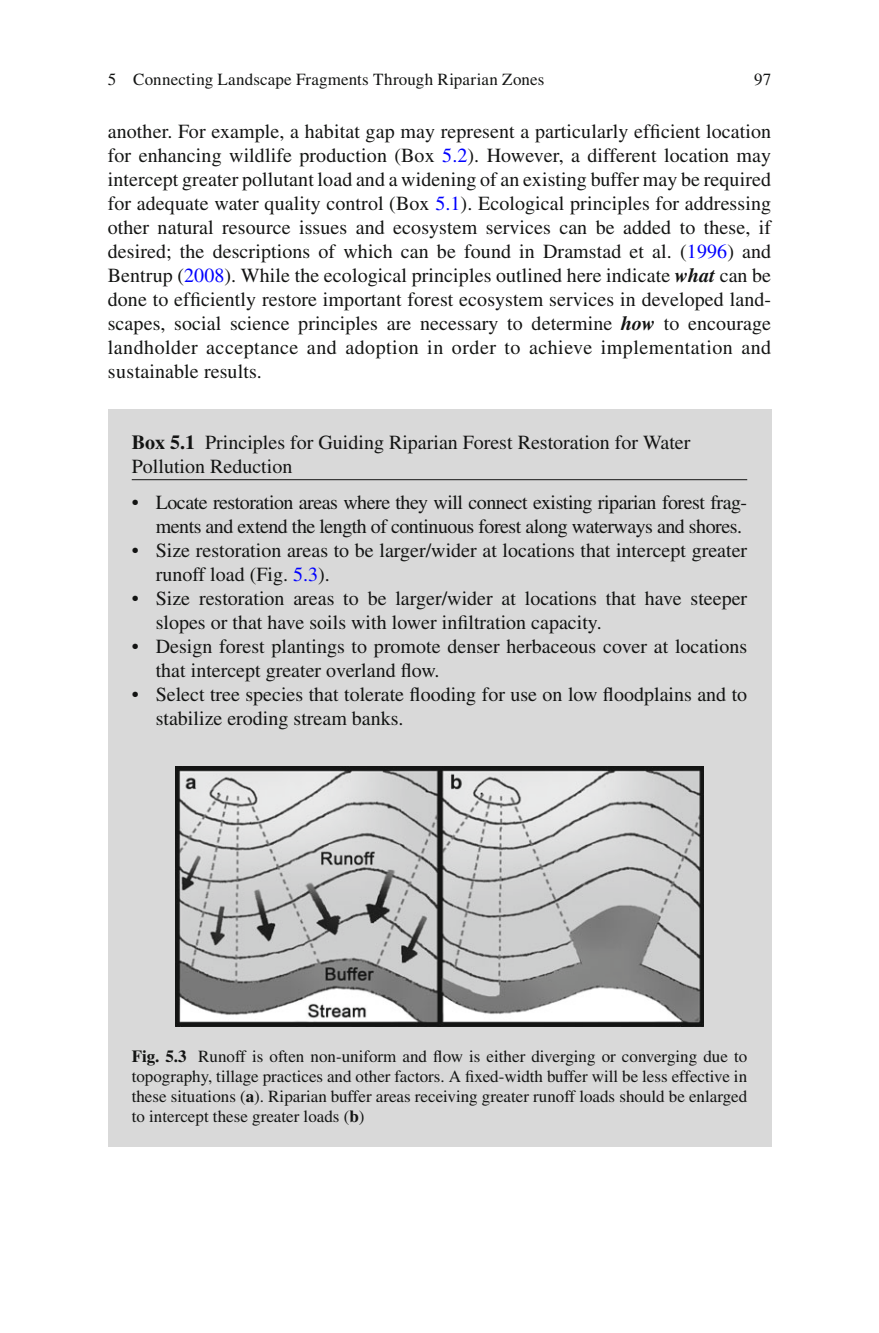
<style>
.page{position:relative;width:879px;height:1333px;background:#fff}
.page>*{position:absolute;margin:0;border:0;box-sizing:border-box;transform-origin:0 0}
.t1{font:20px/24px "Times";color:#131413}
.t2{font:20px/24px "Times";letter-spacing:-.025em;color:#131413;text-align:right}
.t3{font:17px/20px "Times";color:#131413;text-align:justify}
.s1{color:#00f}
.s2{font-weight:700;font-style:italic}
.s3{font-weight:700}
</style>
<div class="page">
<div style="left:108px;top:409px;width:663px;height:737px;background:#d9d9d9"></div>
<hr style="left:132px;top:479px;width:615px;height:1px;background:#131413">
<img style="left:175px;top:766px;width:528px;height:260px">
<p class="t3" style="left:108px;top:71px;width:438px">5 Connecting Landscape Fragments Through Riparian Zones</p>
<p class="t3" style="left:754px;top:71px;width:19px">97</p>
<p class="t1" style="left:108px;top:121px;width:665px;text-align:justify">another. For example, a habitat gap may represent a particularly ef fi cient location for enhancing wildlife production (Box <span class="s1">5.2</span> ). However, a different location may intercept greater pollutant load and a widening of an existing buffer may be required for adequate water quality control (Box <span class="s1">5.1</span> ). Ecological principles for addressing other natural resource issues and ecosystem services can be added to these, if desired; the descriptions of which can be found in Dramstad et al. ( <span class="s1">1996</span> ) and Bentrup ( <span class="s1">2008</span> ) . While the ecological principles outlined here indicate <span class="s2">what</span> can be done to ef fi ciently restore important forest ecosystem services in developed land&shy;scapes, social science principles are necessary to determine <span class="s2">how</span> to encourage landholder acceptance and adoption in order to achieve implementation and sustainable results.</p>
<p class="t1" style="left:132px;top:432px;width:560px"><span class="s3">Box 5.1</span> Principles for Guiding Riparian Forest Restoration for Water<br>Pollution Reduction</p>
<p class="t2" style="left:132px;top:492px;width:617px">• Locate restoration areas where they will connect existing riparian forest frag&shy;ments and extend the length of continuous forest along waterways and shores.</p>
<p class="t1" style="left:156px;top:540px;width:593px;text-indent:-24px">• Size restoration areas to be larger/wider at locations that intercept greater runoff load (Fig. <span class="s1">5.3</span> ).</p>
<p class="t1" style="left:156px;top:588px;width:593px;text-indent:-24px">• Size restoration areas to be larger/wider at locations that have steeper slopes or that have soils with lower in fi ltration capacity.</p>
<p class="t1" style="left:156px;top:636px;width:593px;text-indent:-24px">• Design forest plantings to promote denser herbaceous cover at locations that intercept greater overland fl ow.</p>
<p class="t1" style="left:156px;top:684px;width:593px;text-indent:-24px">• Select tree species that tolerate fl ooding for use on low fl oodplains and to stabilize eroding stream banks.</p>
<p class="t3" style="left:132px;top:1048px;width:617px"><span class="s3">Fig. 5.3</span> Runoff is often non-uniform and fl ow is either diverging or converging due to topography, tillage practices and other factors. A fi xed-width buffer will be less effective in these situations ( <span class="s3">a</span> ). Riparian buffer areas receiving greater runoff loads should be enlarged to intercept these greater loads ( <span class="s3">b</span> )</p>
</div>
